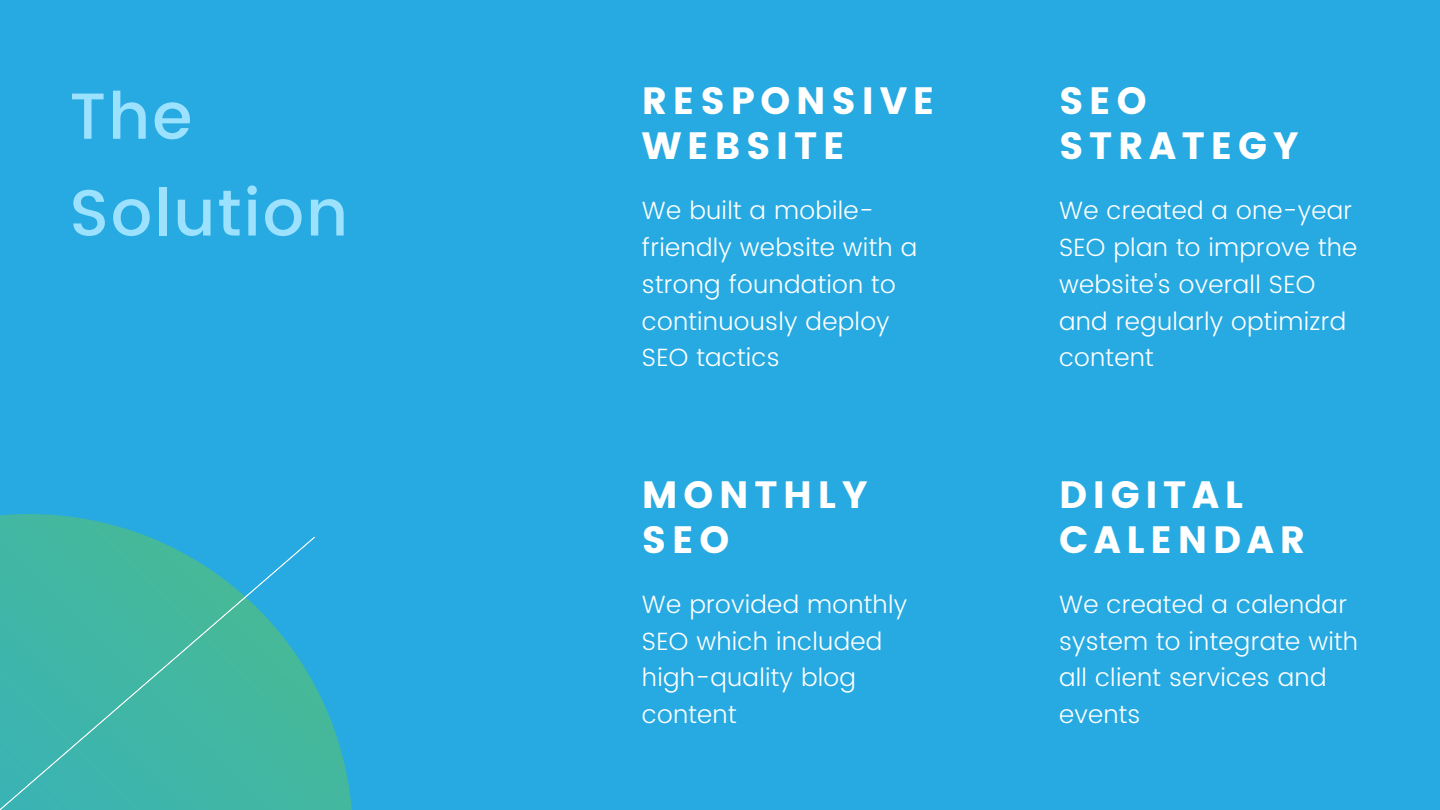
<style>
.page{position:relative;width:1440px;height:810px;background:#27aae1}
.page>*{position:absolute;margin:0;border:0;box-sizing:border-box;transform-origin:0 0}
.t1{font:500 65px/96.8px "Poppins";letter-spacing:.03em;color:#9ce2ff}
.t2{font:38px/45px "Poppins";letter-spacing:.15em;color:#fff}
.t3{font:300 25px/36.8px "Poppins";letter-spacing:.01em;color:#fff}
</style>
<div class="page">
<svg style="left:0;top:514px;width:352px;height:296px"></svg>
<svg style="left:0;top:536px;width:315px;height:274px;background:#3fb5aa"></svg>
<h1 class="t1" style="left:70px;top:68px;width:280px">The<br>Solution</h1>
<h2 class="t2" style="left:642px;top:78px;width:294px">RESPONSIVE<br>WEBSITE</h2>
<p class="t3" style="left:642px;top:192px;width:277px">We built a mobile&shy;friendly website with a strong foundation to continuously deploy<br>SEO tactics</p>
<h2 class="t2" style="left:642px;top:472px;width:227px">MONTHLY<br>SEO</h2>
<p class="t3" style="left:642px;top:586px;width:267px">We provided monthly<br>SEO which included high-quality blog content</p>
<h2 class="t2" style="left:1059px;top:78px;width:242px">SEO<br>STRATEGY</h2>
<p class="t3" style="left:1059px;top:192px;width:300px">We created a one-year<br>SEO plan to improve the website's overall SEO and regularly optimizrd content</p>
<h2 class="t2" style="left:1059px;top:472px;width:248px">DIGITAL<br>CALENDAR</h2>
<p class="t3" style="left:1059px;top:586px;width:301px">We created a calendar system to integrate with all client services and events</p>
</div>
